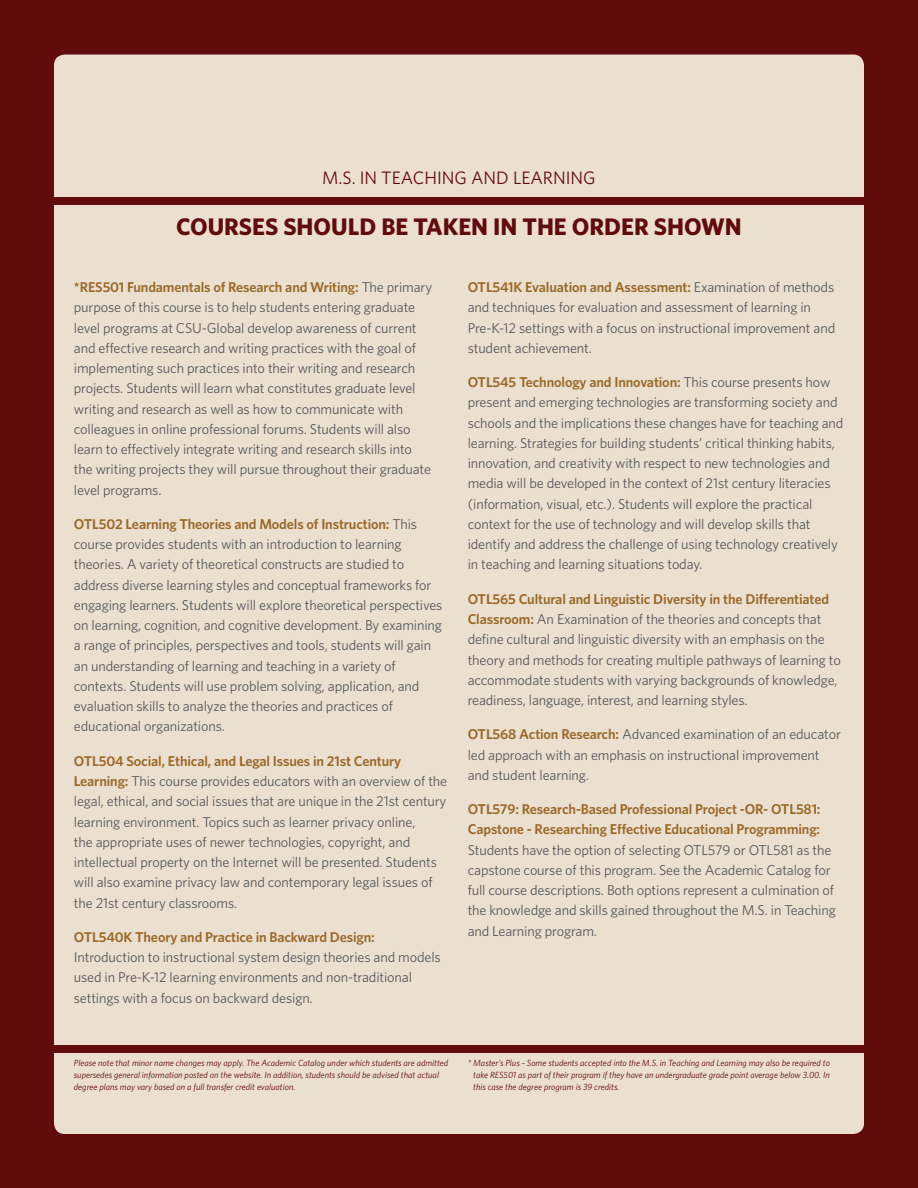
<style>
.page{position:relative;width:918px;height:1188px;background:#620b0c}
.page>*{position:absolute;margin:0;border:0;box-sizing:border-box;transform-origin:0 0}
.t1{font:700 24px "Whitney";color:#620b0c}
.t2{font:18px "Whitney";color:#620b0c}
.t3{font:14.25px/20.2px "Whitney";letter-spacing:-.01em;color:#57585a}
.t4{font:italic 9px/12px "Whitney";color:#620b0c}
.s1{font-weight:600;color:#996827}
</style>
<div class="page">
<div style="left:54px;top:55px;width:810px;height:1079px;background:#ebe0d0;border-radius:11px"></div>
<div style="left:54px;top:198px;width:810px;height:7px;background:#620b0c"></div>
<div style="left:54px;top:1045px;width:810px;height:8px;background:#620b0c"></div>
<p class="t2" style="left:322px;top:166px;width:275px">M.S. IN TEACHING AND LEARNING</p>
<p class="t1" style="left:176px;top:211px;width:567px">COURSES SHOULD BE TAKEN IN THE ORDER SHOWN</p>
<p class="t3" style="left:74px;top:277px;width:360px"><span class="s1">*RES501 Fundamentals of Research and Writing:</span> The primary purpose of this course is to help students entering graduate level programs at CSU-Global develop awareness of current and effective research and writing practices with the goal of implementing such practices into their writing and research projects. Students will learn what constitutes graduate level writing and research as well as how to communicate with colleagues in online professional forums. Students will also learn to effectively integrate writing and research skills into the writing projects they will pursue throughout their graduate level programs.</p>
<p class="t3" style="left:74px;top:514px;width:370px"><span class="s1">OTL502 Learning Theories and Models of Instruction:</span> This course provides students with an introduction to learning theories. A variety of theoretical constructs are studied to address diverse learning styles and conceptual frameworks for engaging learners. Students will explore theoretical perspectives on learning, cognition, and cognitive development. By examining a range of principles, perspectives and tools, students will gain an understanding of learning and teaching in a variety of contexts. Students will use problem solving, application, and evaluation skills to analyze the theories and practices of educational organizations.</p>
<p class="t3" style="left:74px;top:750px;width:375px"><span class="s1">OTL504 Social, Ethical, and Legal Issues in 21st Century Learning:</span> This course provides educators with an overview of the legal, ethical, and social issues that are unique in the 21st century learning environment. Topics such as learner privacy online,<br>the appropriate uses of newer technologies, copyright, and intellectual property on the Internet will be presented. Students will also examine privacy law and contemporary legal issues of the 21st century classrooms.</p>
<p class="t3" style="left:74px;top:926px;width:368px"><span class="s1">OTL540K Theory and Practice in Backward Design:<br></span>Introduction to instructional system design theories and models used in Pre-K-12 learning environments and non-traditional settings with a focus on backward design.</p>
<p class="t3" style="left:468px;top:277px;width:369px"><span class="s1">OTL541K Evaluation and Assessment:</span> Examination of methods and techniques for evaluation and assessment of learning in Pre-K-12 settings with a focus on instructional improvement and student achievement.</p>
<p class="t3" style="left:468px;top:372px;width:377px"><span class="s1">OTL545 Technology and Innovation:</span> This course presents how present and emerging technologies are transforming society and schools and the implications these changes have for teaching and learning. Strategies for building students’ critical thinking habits, innovation, and creativity with respect to new technologies and media will be developed in the context of 21st century literacies (information, visual, etc.). Students will explore the practical context for the use of technology and will develop skills that identify and address the challenge of using technology creatively in teaching and learning situations today.</p>
<p class="t3" style="left:468px;top:588px;width:375px"><span class="s1">OTL565 Cultural and Linguistic Diversity in the Differentiated Classroom:</span> An Examination of the theories and concepts that define cultural and linguistic diversity with an emphasis on the theory and methods for creating multiple pathways of learning to accommodate students with varying backgrounds of knowledge, readiness, language, interest, and learning styles.</p>
<p class="t3" style="left:468px;top:724px;width:375px"><span class="s1">OTL568 Action Research:</span> Advanced examination of an educator led approach with an emphasis on instructional improvement and student learning.</p>
<p class="t3" style="left:468px;top:799px;width:370px"><span class="s1">OTL579: Research-Based Professional Project -OR- OTL581:<br>Capstone - Researching Effective Educational Programming:<br></span>Students have the option of selecting OTL579 or OTL581 as the capstone course of this program. See the Academic Catalog for full course descriptions. Both options represent a culmination of the knowledge and skills gained throughout the M.S. in Teaching and Learning program.</p>
<p class="t4" style="left:74px;top:1056px;width:376px">Please note that minor name changes may apply. The Academic Catalog under which students are admitted supersedes general information posted on the website. In addition, students should be advised that actual degree plans may vary based on a full transfer credit evaluation.</p>
<p class="t4" style="left:473px;top:1056px;width:358px;text-align:justify;text-indent:-6px">* Master’s Plus - Some students accepted into the M.S. in Teaching and Learning may also be required to take RES501 as part of their program if they have an undergraduate grade point average below 3.00. In this case the degree program is 39 credits.</p>
</div>
